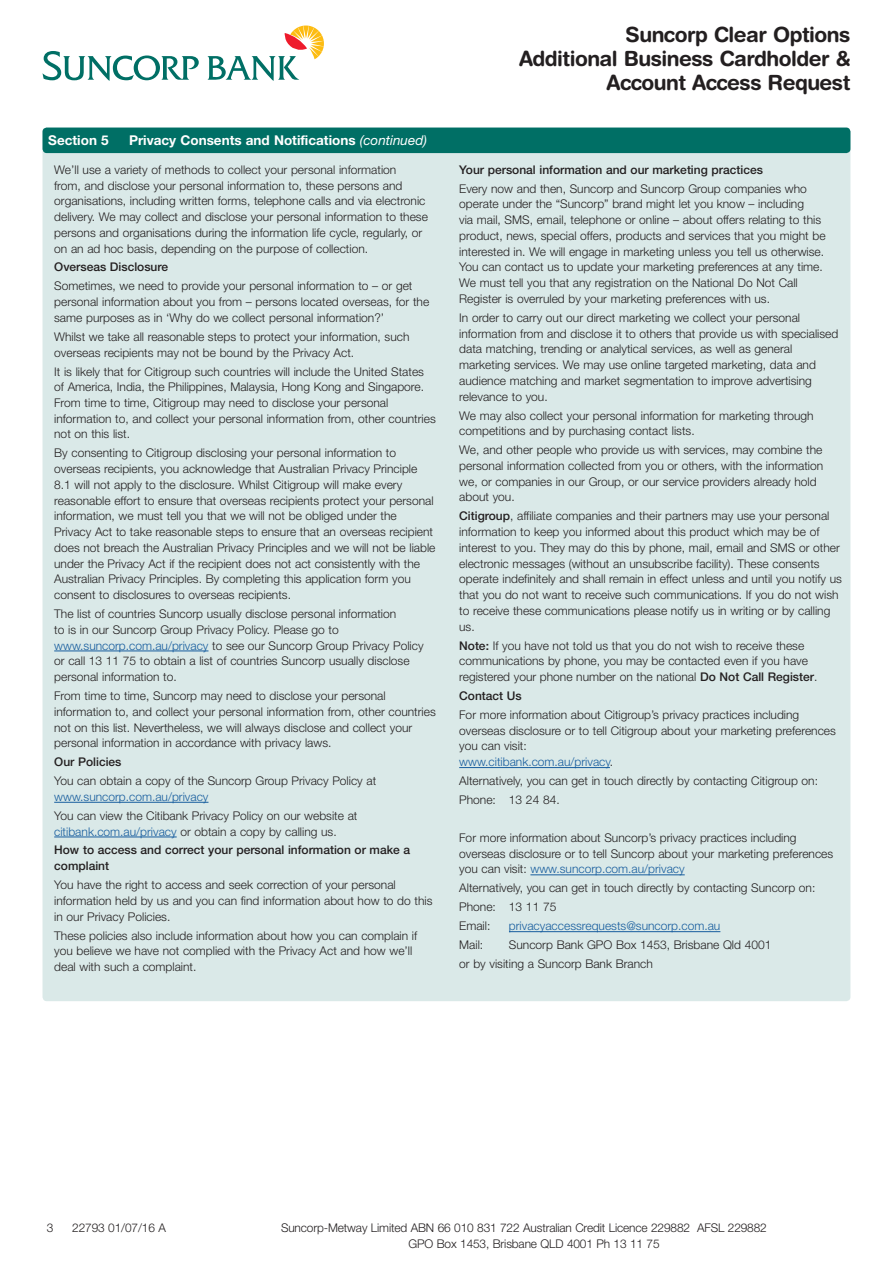
<style>
.page{position:relative;width:893px;height:1263px;background:#fff}
.page>*{position:absolute;margin:0;border:0;box-sizing:border-box;transform-origin:0 0}
.t1{font:700 21px/24px "Helvetica Rounded LT Std";letter-spacing:-.025em;color:#231f20;text-align:right}
.t2{font:700 13.5px "Helvetica Neue LT Std";color:#fff}
.t3{font:300 12px/15.8px "Helvetica Neue LT Std";color:#231f20}
.t4{font:500 12px/15.8px "Helvetica Neue LT Std";color:#231f20}
.t5{font:300 12px "Helvetica Neue LT Std";color:#175d9e}
.s1{font-weight:400;font-style:italic}
.s2{color:#175d9e}
.s3{font-weight:500}
</style>
<div class="page">
<div style="left:43px;top:128px;width:807px;height:873px;background:#dae9e8;border-radius:4px"></div>
<svg style="left:43px;top:51px;width:156px;height:30px"></svg>
<svg style="left:208px;top:26px;width:116px;height:55px"></svg>
<div style="left:43px;top:128px;width:807px;height:25px;background:#006f65;border-radius:4px"></div>
<hr style="left:54px;top:651px;width:154px;height:1px;background:#175d9e">
<hr style="left:54px;top:802px;width:154px;height:1px;background:#175d9e">
<hr style="left:54px;top:837px;width:123px;height:1px;background:#175d9e">
<hr style="left:459px;top:767px;width:151px;height:1px;background:#175d9e">
<hr style="left:530px;top:874px;width:155px;height:1px;background:#175d9e">
<hr style="left:509px;top:931px;width:211px;height:1px;background:#175d9e">
<p class="t2" style="left:48px;top:132px;width:62px">Section 5</p>
<p class="t2" style="left:129px;top:132px;width:299px">Privacy Consents and Notifications <span class="s1">(continued)</span></p>
<p class="t3" style="left:54px;top:161px;width:375px">We’ll use a variety of methods to collect your personal information<br>from, and disclose your personal information to, these persons and organisations, including written forms, telephone calls and via electronic delivery. We may collect and disclose your personal information to these persons and organisations during the information life cycle, regularly, or on an ad hoc basis, depending on the purpose of collection.</p>
<p class="t4" style="left:54px;top:259px;width:115px">Overseas Disclosure</p>
<p class="t3" style="left:54px;top:278px;width:377px">Sometimes, we need to provide your personal information to – or get personal information about you from – persons located overseas, for the same purposes as in ‘Why do we collect personal information?’</p>
<p class="t3" style="left:54px;top:328px;width:357px">Whilst we take all reasonable steps to protect your information, such overseas recipients may not be bound by the Privacy Act.</p>
<p class="t3" style="left:54px;top:363px;width:383px">It is likely that for Citigroup such countries will include the United States of America, India, the Philippines, Malaysia, Hong Kong and Singapore.<br>From time to time, Citigroup may need to disclose your personal information to, and collect your personal information from, other countries not on this list.</p>
<p class="t3" style="left:54px;top:445px;width:383px">By consenting to Citigroup disclosing your personal information to overseas recipients, you acknowledge that Australian Privacy Principle 8.1 will not apply to the disclosure. Whilst Citigroup will make every reasonable effort to ensure that overseas recipients protect your personal information, we must tell you that we will not be obliged under the Privacy Act to take reasonable steps to ensure that an overseas recipient does not breach the Australian Privacy Principles and we will not be liable under the Privacy Act if the recipient does not act consistently with the Australian Privacy Principles. By completing this application form you consent to disclosures to overseas recipients.</p>
<p class="t3" style="left:54px;top:606px;width:371px">The list of countries Suncorp usually disclose personal information<br>to is in our Suncorp Group Privacy Policy. Please go to <span class="s2">www.suncorp.com.au/privacy</span> to see our Suncorp Group Privacy Policy or call 13 11 75 to obtain a list of countries Suncorp usually disclose personal information to.</p>
<p class="t3" style="left:54px;top:688px;width:383px">From time to time, Suncorp may need to disclose your personal information to, and collect your personal information from, other countries not on this list. Nevertheless, we will always disclose and collect your personal information in accordance with privacy laws.</p>
<p class="t4" style="left:54px;top:754px;width:69px">Our Policies</p>
<p class="t3" style="left:54px;top:773px;width:324px">You can obtain a copy of the Suncorp Group Privacy Policy at</p>
<p class="t5" style="left:54px;top:789px;width:156px">www.suncorp.com.au/privacy</p>
<p class="t3" style="left:54px;top:807px;width:305px">You can view the Citibank Privacy Policy on our website at <span class="s2">citibank.com.au/privacy</span> or obtain a copy by calling us.</p>
<p class="t4" style="left:54px;top:842px;width:357px">How to access and correct your personal information or make a complaint</p>
<p class="t3" style="left:54px;top:877px;width:380px">You have the right to access and seek correction of your personal information held by us and you can find information about how to do this in our Privacy Policies.</p>
<p class="t3" style="left:54px;top:927px;width:364px">These policies also include information about how you can complain if you believe we have not complied with the Privacy Act and how we’ll deal with such a complaint.</p>
<h1 class="t1" style="left:519px;top:22px;width:333px">Suncorp Clear Options<br>Additional Business Cardholder &amp;<br>Account Access Request</h1>
<p class="t4" style="left:459px;top:162px;width:305px">Your personal information and our marketing practices</p>
<p class="t3" style="left:459px;top:180px;width:368px">Every now and then, Suncorp and Suncorp Group companies who operate under the “Suncorp” brand might let you know – including<br>via mail, SMS, email, telephone or online – about offers relating to this product, news, special offers, products and services that you might be interested in. We will engage in marketing unless you tell us otherwise.<br>You can contact us to update your marketing preferences at any time.<br>We must tell you that any registration on the National Do Not Call Register is overruled by your marketing preferences with us.</p>
<p class="t3" style="left:459px;top:309px;width:381px">In order to carry out our direct marketing we collect your personal information from and disclose it to others that provide us with specialised data matching, trending or analytical services, as well as general marketing services. We may use online targeted marketing, data and audience matching and market segmentation to improve advertising relevance to you.</p>
<p class="t3" style="left:459px;top:407px;width:356px">We may also collect your personal information for marketing through competitions and by purchasing contact lists.</p>
<p class="t3" style="left:459px;top:442px;width:365px">We, and other people who provide us with services, may combine the personal information collected from you or others, with the information we, or companies in our Group, or our service providers already hold about you.</p>
<p class="t3" style="left:459px;top:508px;width:384px"><span class="s3">Citigroup</span>, affiliate companies and their partners may use your personal information to keep you informed about this product which may be of interest to you. They may do this by phone, mail, email and SMS or other electronic messages (without an unsubscribe facility). These consents operate indefinitely and shall remain in effect unless and until you notify us that you do not want to receive such communications. If you do not wish to receive these communications please notify us in writing or by calling us.</p>
<p class="t3" style="left:459px;top:637px;width:360px"><span class="s3">Note:</span> If you have not told us that you do not wish to receive these communications by phone, you may be contacted even if you have registered your phone number on the national <span class="s3">Do Not Call Register</span>.</p>
<p class="t4" style="left:459px;top:688px;width:64px">Contact Us</p>
<p class="t3" style="left:459px;top:706px;width:378px">For more information about Citigroup’s privacy practices including overseas disclosure or to tell Citigroup about your marketing preferences you can visit:<br><span class="s2">www.citibank.com.au/privacy</span>.</p>
<p class="t3" style="left:459px;top:771px;width:360px;line-height:18.9px">Alternatively, you can get in touch directly by contacting Citigroup on:<br>Phone: 13 24 84.</p>
<p class="t3" style="left:459px;top:829px;width:376px">For more information about Suncorp’s privacy practices including overseas disclosure or to tell Suncorp about your marketing preferences you can visit: <span class="s2">www.suncorp.com.au/privacy</span></p>
<p class="t3" style="left:459px;top:878px;width:358px;line-height:18.9px">Alternatively, you can get in touch directly by contacting Suncorp on:<br>Phone: 13 11 75<br>Email:</p>
<p class="t5" style="left:509px;top:919px;width:213px">privacyaccessrequests@suncorp.com.au</p>
<p class="t3" style="left:459px;top:935px;width:314px;line-height:18.9px;text-indent:50px">Suncorp Bank GPO Box 1453, Brisbane Qld 4001 or by visiting a Suncorp Bank Branch</p>
<p class="t3" style="left:459px;top:937px;width:25px">Mail:</p>
<p class="t3" style="left:47px;top:1220px;width:8px">3</p>
<p class="t3" style="left:72px;top:1220px;width:95px">22793 01/07/16 A</p>
<p class="t3" style="left:409px;top:1220px;width:360px;text-indent:-127px">Suncorp-Metway Limited ABN 66 010 831 722 Australian Credit Licence 229882 AFSL 229882<br>GPO Box 1453, Brisbane QLD 4001 Ph 13 11 75</p>
</div>
